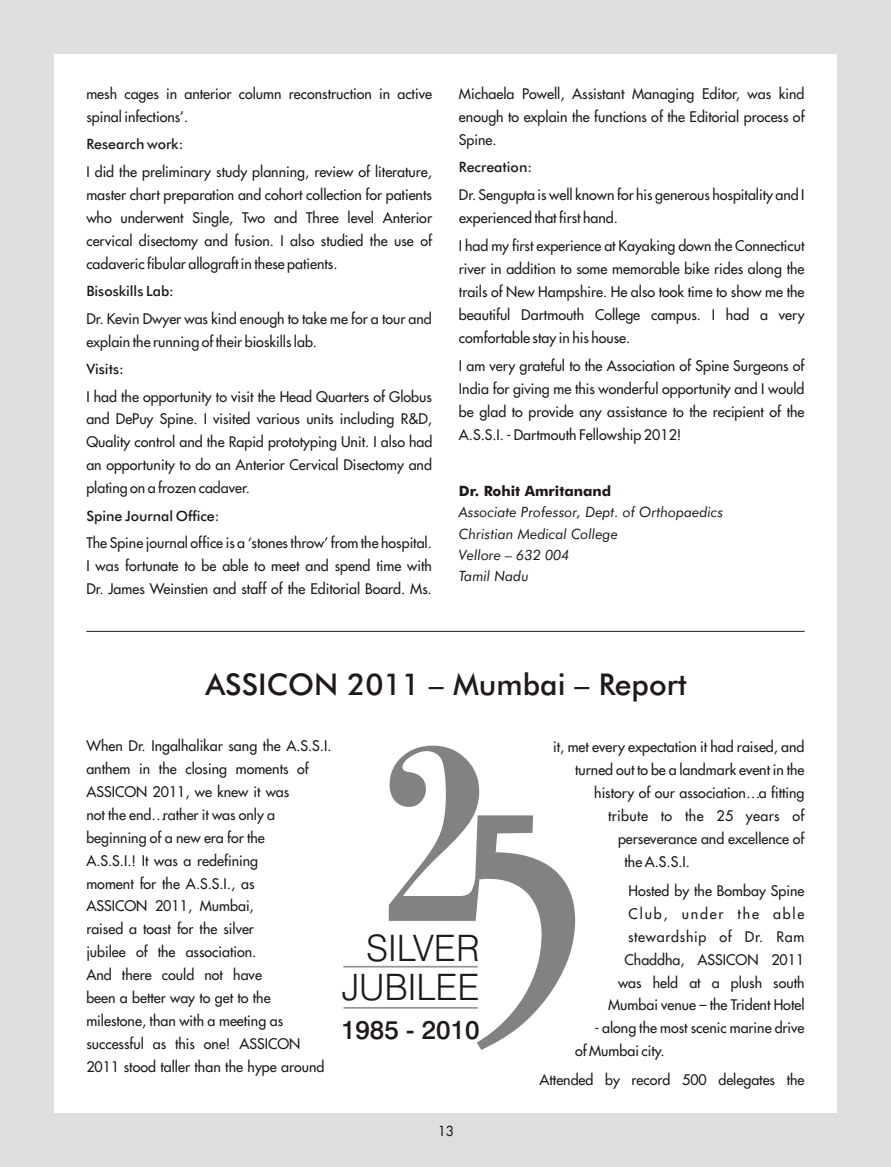
<style>
.page{position:relative;width:891px;height:1167px;background:#fff}
.page>*{position:absolute;margin:0;border:0;box-sizing:border-box;transform-origin:0 0}
.t1{font:700 273.15px "Bodoni MT Condensed";color:#828282}
.t2{font:300 36.45px/39.3px "Swiss 721 BT";color:#1f1a17;text-align:right}
.t3{font:500 30px "Futura BT";color:#1f1a17}
.t4{font:500 25.95px "Swiss 721 BT";color:#1f1a17}
.t5{font:14.25px/23px "Futura";color:#1f1a17}
.t6{font:italic 14.25px/21.3px "Futura BT";color:#1f1a17}
.t7{font:500 14.25px "Futura BT";color:#1f1a17}
.t8{font:14.25px "Futura";letter-spacing:.025em;color:#1f1a17}
.t9{font:14.25px "Futura";letter-spacing:.05em;color:#1f1a17}
.t10{font:500 14.25px "Futura BT";color:#1f1a17}
.t11{font:14.25px "Futura";letter-spacing:.125em;color:#1f1a17}
.t12{font:13.5px "Futura";color:#1f1a17}
.s1{font-family:"Matisse ITC";font-weight:400}
</style>
<div class="page">
<div style="left:0;top:0;width:891px;height:1166px;background:#dedede"></div>
<div style="left:54px;top:54px;width:783px;height:1058px;background:#fff"></div>
<hr style="left:86px;top:631px;width:719px;height:1px;background:#1f1a17">
<hr style="left:343px;top:965px;width:135px;height:2px;background:#969494">
<hr style="left:343px;top:1006px;width:135px;height:2px;background:#969494">
<p class="t5" style="left:86px;top:84px;width:347px">mesh cages in anterior column reconstruction in active</p>
<p class="t5" style="left:459px;top:84px;width:347px">Michaela Powell, Assistant Managing Editor, was kind</p>
<p class="t5" style="left:86px;top:107px;width:103px">spinal infections’.</p>
<p class="t5" style="left:459px;top:107px;width:347px">enough to explain the functions of the Editorial process of<br>Spine.</p>
<p class="t7" style="left:86px;top:138px;width:98px">Research work:</p>
<p class="t5" style="left:86px;top:162px;width:347px">I did the preliminary study planning, review of literature, master chart preparation and cohort collection for patients</p>
<p class="t7" style="left:459px;top:161px;width:75px">Recreation:</p>
<p class="t5" style="left:459px;top:185px;width:347px">Dr. Sengupta is well known for his generous hospitality and I</p>
<p class="t5" style="left:86px;top:208px;width:347px">who underwent Single, Two and Three level Anterior</p>
<p class="t5" style="left:459px;top:208px;width:160px">experienced that first hand.</p>
<p class="t5" style="left:86px;top:231px;width:347px">cervical disectomy and fusion. I also studied the use of</p>
<p class="t5" style="left:459px;top:236px;width:347px">I had my first experience at Kayaking down the Connecticut</p>
<p class="t5" style="left:86px;top:254px;width:253px">cadaveric fibular allograft in these patients.</p>
<p class="t5" style="left:459px;top:259px;width:347px">river in addition to some memorable bike rides along the</p>
<p class="t7" style="left:86px;top:285px;width:89px">Bisoskills Lab:</p>
<p class="t5" style="left:459px;top:282px;width:347px">trails of New Hampshire. He also took time to show me the</p>
<p class="t5" style="left:86px;top:309px;width:347px">Dr. Kevin Dwyer was kind enough to take me for a tour and</p>
<p class="t5" style="left:459px;top:305px;width:347px">beautiful Dartmouth College campus. I had a very comfortable stay in his house.</p>
<p class="t5" style="left:86px;top:332px;width:232px">explain the running of their bioskills lab.</p>
<p class="t7" style="left:86px;top:363px;width:39px">Visits:</p>
<p class="t5" style="left:459px;top:357px;width:347px">I am very grateful to the Association of Spine Surgeons of<br>India for giving me this wonderful opportunity and I would</p>
<p class="t5" style="left:86px;top:387px;width:347px">I had the opportunity to visit the Head Quarters of Globus</p>
<p class="t5" style="left:459px;top:402px;width:347px">be glad to provide any assistance to the recipient of the</p>
<p class="t5" style="left:86px;top:409px;width:347px">and DePuy Spine. I visited various units including R&amp;D,</p>
<p class="t5" style="left:459px;top:425px;width:224px">A.S.S.I. - Dartmouth Fellowship 2012!</p>
<p class="t5" style="left:86px;top:432px;width:348px;text-align:justify">Quality control and the Rapid prototyping Unit. I also had an opportunity to do an Anterior Cervical Disectomy and plating on a frozen cadaver.</p>
<p class="t10" style="left:459px;top:485px;width:154px">Dr. Rohit Amritanand</p>
<p class="t7" style="left:86px;top:509px;width:135px">Spine Journal Office:</p>
<p class="t6" style="left:459px;top:503px;width:266px">Associate Professor, Dept. of Orthopaedics<br>Christian Medical College</p>
<p class="t5" style="left:86px;top:533px;width:347px">The Spine journal office is a ‘stones throw’ from the hospital.</p>
<p class="t6" style="left:459px;top:545px;width:112px">Vellore – 632 004</p>
<p class="t5" style="left:86px;top:556px;width:347px">I was fortunate to be able to meet and spend time with</p>
<p class="t6" style="left:459px;top:567px;width:71px">Tamil Nadu</p>
<p class="t5" style="left:86px;top:579px;width:347px">Dr. James Weinstien and staff of the Editorial Board. Ms.</p>
<h3 class="t3" style="left:205px;top:672px;width:483px">ASSICON 2011 – Mumbai – Report</h3>
<p class="t5" style="left:86px;top:736px;width:247px">When Dr. Ingalhalikar sang the A.S.S.I.</p>
<p class="t5" style="left:553px;top:737px;width:253px">it, met every expectation it had raised, and</p>
<p class="t5" style="left:86px;top:759px;width:224px">anthem in the closing moments of</p>
<p class="t5" style="left:575px;top:760px;width:231px">turned out to be a landmark event in the</p>
<p class="t5" style="left:86px;top:782px;width:204px">ASSICON 2011, we knew it was</p>
<p class="t5" style="left:594px;top:783px;width:212px">history of our association… a fitting</p>
<p class="t5" style="left:86px;top:804px;width:190px">not the end… rather it was only a</p>
<p class="t8" style="left:608px;top:810px;width:198px">tribute to the 25 years of</p>
<p class="t5" style="left:86px;top:827px;width:180px">beginning of a new era for the</p>
<p class="t5" style="left:618px;top:829px;width:188px">perseverance and excellence of</p>
<p class="t5" style="left:86px;top:850px;width:173px">A.S.S.I.! It was a redefining</p>
<p class="t5" style="left:625px;top:852px;width:67px">the A.S.S.I.</p>
<p class="t5" style="left:86px;top:873px;width:170px">moment for the A.S.S.I., as</p>
<p class="t5" style="left:628px;top:880px;width:178px">Hosted by the Bombay Spine</p>
<p class="t5" style="left:86px;top:896px;width:169px">ASSICON 2011, Mumbai,</p>
<p class="t11" style="left:629px;top:908px;width:177px">Club, under the able</p>
<p class="t5" style="left:86px;top:919px;width:169px">raised a toast for the silver</p>
<h1 class="t1" style="left:380px;top:745px;width:208px">2<span class="s1">5</span></h1>
<p class="t9" style="left:628px;top:931px;width:178px">stewardship of Dr. Ram</p>
<h2 class="t2" style="left:342px;top:931px;width:139px">SILVER<br>JUBILEE</h2>
<h3 class="t4" style="left:341px;top:1019px;width:140px">1985 - 2010</h3>
<p class="t5" style="left:86px;top:942px;width:172px">jubilee of the association.</p>
<p class="t5" style="left:624px;top:949px;width:181px">Chaddha, ASSICON 2011</p>
<p class="t5" style="left:86px;top:965px;width:177px">And there could not have</p>
<p class="t5" style="left:618px;top:972px;width:188px">was held at a plush south</p>
<p class="t5" style="left:86px;top:988px;width:186px">been a better way to get to the</p>
<p class="t5" style="left:608px;top:995px;width:198px">Mumbai venue – the Trident Hotel</p>
<p class="t5" style="left:86px;top:1011px;width:198px">milestone, than with a meeting as</p>
<p class="t5" style="left:594px;top:1018px;width:212px">- along the most scenic marine drive</p>
<p class="t5" style="left:86px;top:1034px;width:216px">successful as this one! ASSICON</p>
<p class="t5" style="left:575px;top:1041px;width:91px">of Mumbai city.</p>
<p class="t5" style="left:86px;top:1057px;width:240px">2011 stood taller than the hype around</p>
<p class="t5" style="left:539px;top:1070px;width:267px">Attended by record 500 delegates the</p>
<p class="t12" style="left:438px;top:1125px;width:17px">13</p>
</div>
